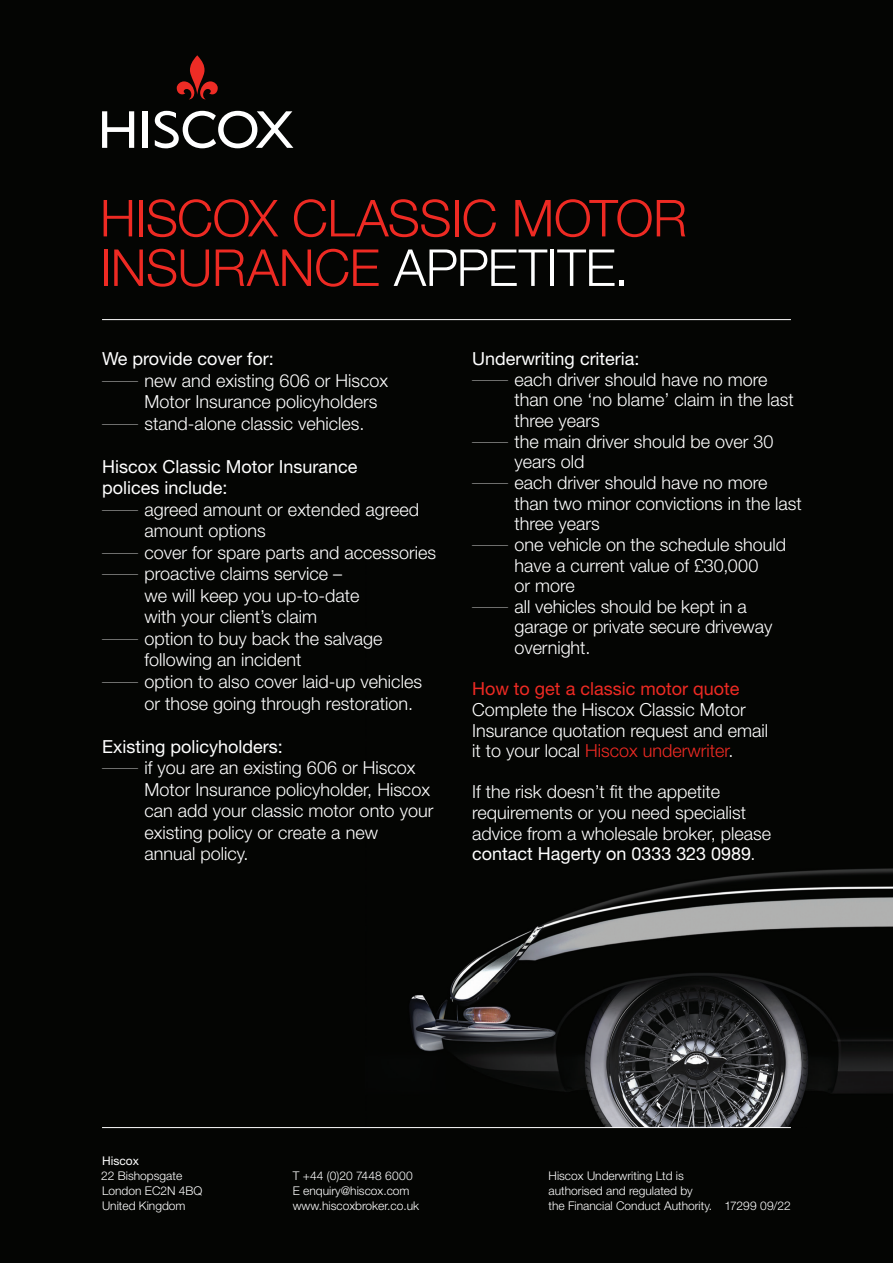
<style>
.page{position:relative;width:893px;height:1263px;background:#040503}
.page>*{position:absolute;margin:0;border:0;box-sizing:border-box;transform-origin:0 0}
.t1{font:300 51px/49.5px "Helvetica Neue LT Std";letter-spacing:-.01em;color:#ee2a23}
.t2{font:300 18px/20.7px "Helvetica Neue LT Std";color:#fff}
.t3{font:18px/21.6px "Helvetica Neue LT Std";color:#fff}
.t4{font:18px "Helvetica Neue LT Std";color:#ee2a23}
.t5{font:300 12px/15px "Helvetica Neue LT Std";color:#fff}
.t6{font:12px "Helvetica Neue LT Std";color:#fff}
.s1{color:#fff}
.s2{color:#ee2a23}
.s3{font-weight:400}
</style>
<div class="page">
<img style="left:409px;top:868px;width:484px;height:259px">
<svg style="left:177px;top:55px;width:41px;height:44px"></svg>
<div style="left:142px;top:111px;width:6px;height:37px;background:#fff"></div>
<svg style="left:102px;top:111px;width:32px;height:37px"></svg>
<svg style="left:155px;top:111px;width:138px;height:37px"></svg>
<hr style="left:102px;top:319px;width:689px;height:1px;background:#fff">
<hr style="left:102px;top:1127px;width:689px;height:1px;background:#fff">
<h1 class="t1" style="left:100px;top:192px;width:589px">HISCOX CLASSIC MOTOR<br>INSURANCE <span class="s1">APPETITE.</span></h1>
<p class="t3" style="left:102px;top:348px;width:173px">We provide cover for:</p>
<p class="t2" style="left:145px;top:369px;width:245px;line-height:21.6px">new and existing 606 or Hiscox<br>Motor Insurance policyholders stand-alone classic vehicles.</p>
<p class="t3" style="left:102px;top:455px;width:257px">Hiscox Classic Motor Insurance polices include:</p>
<p class="t2" style="left:145px;top:498px;width:293px;line-height:21.6px">agreed amount or extended agreed amount options<br>cover for spare parts and accessories proactive claims service –<br>we will keep you up-to-date<br>with your client’s claim<br>option to buy back the salvage following an incident<br>option to also cover laid-up vehicles or those going through restoration.</p>
<p class="t3" style="left:102px;top:735px;width:182px">Existing policyholders:</p>
<p class="t2" style="left:145px;top:756px;width:290px;line-height:21.6px">if you are an existing 606 or Hiscox<br>Motor Insurance policyholder, Hiscox can add your classic motor onto your existing policy or create a new annual policy.</p>
<p class="t3" style="left:472px;top:348px;width:169px">Underwriting criteria:</p>
<p class="t2" style="left:514px;top:369px;width:289px">each driver should have no more than one ‘no blame’ claim in the last three years<br>the main driver should be over 30 years old<br>each driver should have no more than two minor convictions in the last three years<br>one vehicle on the schedule should have a current value of £30,000<br>or more<br>all vehicles should be kept in a garage or private secure driveway overnight.</p>
<p class="t4" style="left:472px;top:678px;width:269px">How to get a classic motor quote</p>
<p class="t2" style="left:472px;top:699px;width:298px">Complete the Hiscox Classic Motor<br>Insurance quotation request and email it to your local <span class="s2">Hiscox underwriter</span>.</p>
<p class="t2" style="left:472px;top:781px;width:301px">If the risk doesn’t fit the appetite requirements or you need specialist advice from a wholesale broker, please <span class="s3">contact Hagerty on 0333 323 0989</span>.</p>
<p class="t6" style="left:102px;top:1153px;width:38px">Hiscox</p>
<p class="t5" style="left:101px;top:1168px;width:103px">22 Bishopsgate<br>London EC2N 4BQ<br>United Kingdom</p>
<p class="t5" style="left:293px;top:1168px;width:128px">T +44 (0)20 7448 6000<br>E enquiry@hiscox.com www.hiscoxbroker.co.uk</p>
<p class="t5" style="left:549px;top:1168px;width:165px">Hiscox Underwriting Ltd is authorised and regulated by<br>the Financial Conduct Authority.</p>
<p class="t5" style="left:724px;top:1198px;width:68px">17299 09/22</p>
</div>
